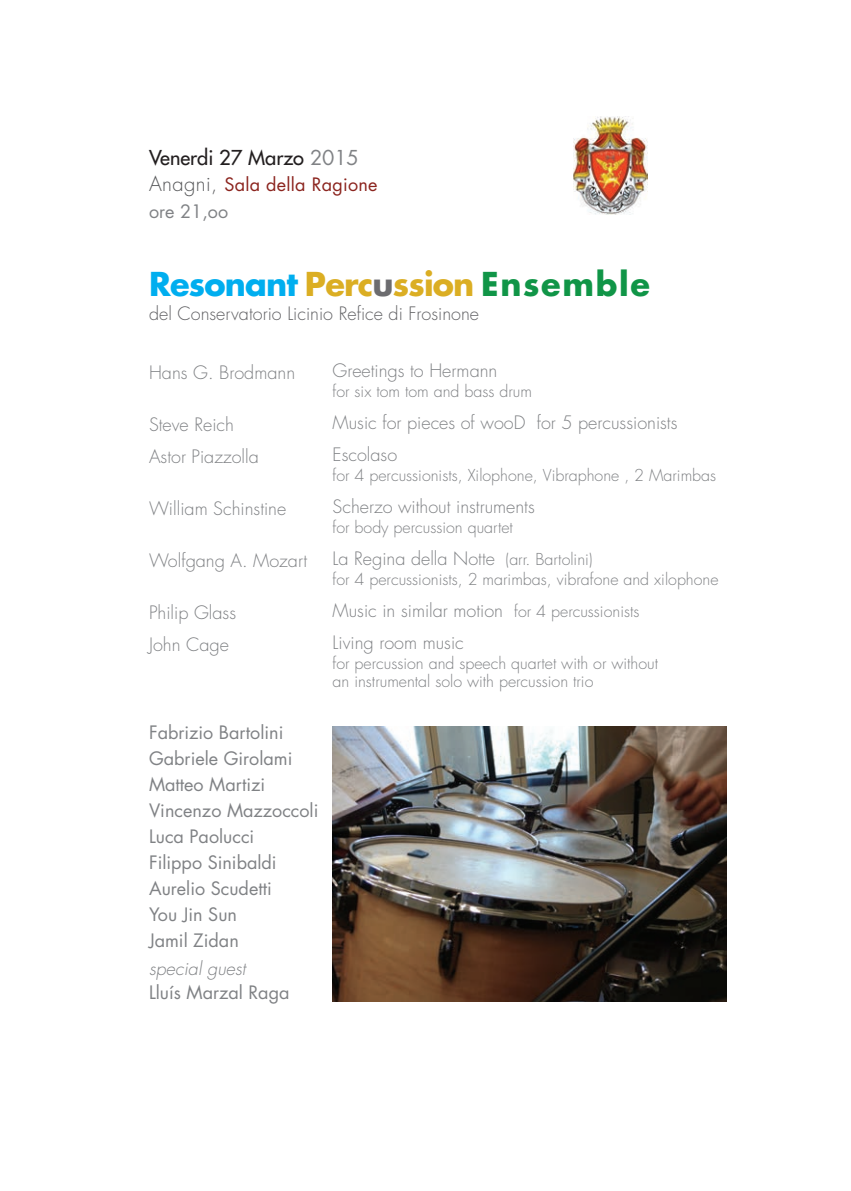
<style>
.page{position:relative;width:851px;height:1191px;background:#fff}
.page>*{position:absolute;margin:0;border:0;box-sizing:border-box;transform-origin:0 0}
.t1{font:700 32px "Futura Std";letter-spacing:-.025em;color:#dbae23}
.t2{font:500 20px "Futura Std";color:#231f20}
.t3{font:300 18px/32px "Futura Std";color:#808285}
.t4{font:18px/26px "Futura Std";color:#808285}
.t5{font:300 18px "Futura Std";color:#626265}
.t6{font:18px/26.8px "Futura Std";letter-spacing:.015em;color:#8b241e}
.t7{font:italic 300 18px "Futura Std";color:#808285}
.t8{font:300 16px/18px "Futura Std";color:#808285}
.s1{font-weight:400;color:#808285}
.s2{font-weight:300;font-size:20px;color:#57585a}
.s3{color:#808285}
.s4{color:#00aeef}
.s5{color:#6c6c6f}
.s6{color:#109547}
.s7{font-size:16px}
</style>
<div class="page">
<img style="left:573px;top:116px;width:74px;height:99px">
<img style="left:332px;top:726px;width:394px;height:275px">
<p class="t2" style="left:149px;top:145px;width:211px">Venerdi 27 Marzo <span class="s1">2015</span></p>
<p class="t6" style="left:149px;top:171px;width:230px"><span class="s2">Anagni,</span> Sala della Ragione <span class="s3">ore 21,oo</span></p>
<h1 class="t1" style="left:149px;top:262px;width:502px"><span class="s4">Resonant</span> Perc<span class="s5">u</span>ssion <span class="s6">Ensemble</span></h1>
<p class="t5" style="left:149px;top:305px;width:331px">del Conservatorio Licinio Refice di Frosinone</p>
<p class="t3" style="left:149px;top:358px;width:147px">Hans G. Brodmann</p>
<p class="t3" style="left:149px;top:410px;width:111px">Steve Reich<br>Astor Piazzolla</p>
<p class="t3" style="left:149px;top:494px;width:139px">William Schinstine</p>
<p class="t3" style="left:149px;top:546px;width:159px">Wolfgang A. Mozart</p>
<p class="t3" style="left:149px;top:598px;width:88px">Philip Glass<br>John Cage</p>
<p class="t4" style="left:149px;top:720px;width:171px">Fabrizio Bartolini<br>Gabriele Girolami<br>Matteo Martizi<br>Vincenzo Mazzoccoli<br>Luca Paolucci<br>Filippo Sinibaldi<br>Aurelio Scudetti<br>You Jin Sun<br>Jamil Zidan</p>
<p class="t7" style="left:149px;top:960px;width:98px">special guest</p>
<p class="t4" style="left:149px;top:980px;width:142px">Lluís Marzal Raga</p>
<p class="t3" style="left:332px;top:356px;width:166px">Greetings to Hermann</p>
<p class="t8" style="left:332px;top:383px;width:201px">for six tom tom and bass drum</p>
<p class="t3" style="left:332px;top:408px;width:346px">Music for pieces of wooD for 5 percussionists<br>Escolaso</p>
<p class="t8" style="left:332px;top:467px;width:385px">for 4 percussionists, Xilophone, Vibraphone , 2 Marimbas</p>
<p class="t3" style="left:332px;top:492px;width:204px">Scherzo without instruments</p>
<p class="t8" style="left:332px;top:519px;width:182px">for body percussion quartet</p>
<p class="t3" style="left:332px;top:544px;width:261px">La Regina della Notte <span class="s7">(arr. Bartolini)</span></p>
<p class="t8" style="left:332px;top:571px;width:387px">for 4 percussionists, 2 marimbas, vibrafone and xilophone</p>
<p class="t3" style="left:332px;top:596px;width:308px">Music in similar motion <span class="s7">for 4 percussionists<br></span>Living room music</p>
<p class="t8" style="left:332px;top:655px;width:327px">for percussion and speech quartet with or without an instrumental solo with percussion trio</p>
</div>
